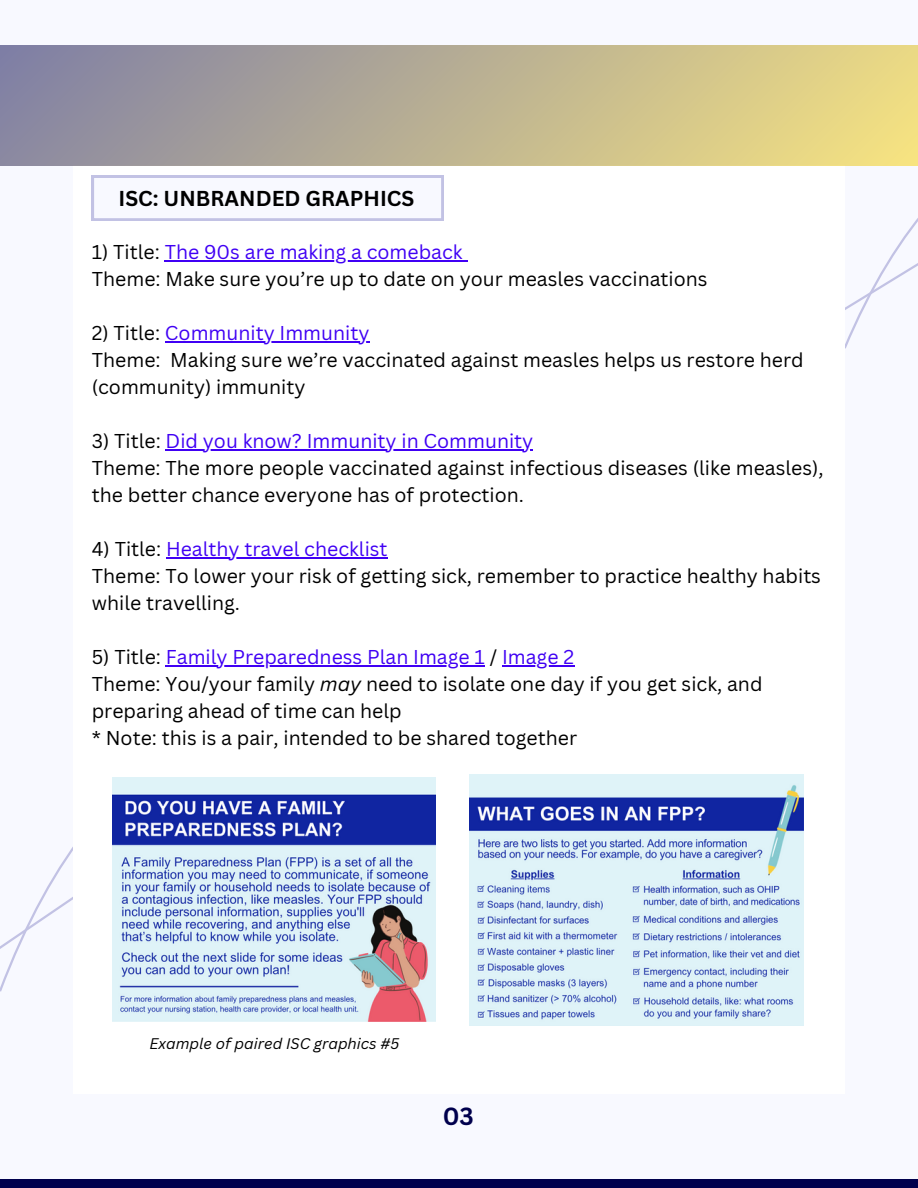
<style>
.page{position:relative;width:918px;height:1188px;background:#f8f9ff}
.page>*{position:absolute;margin:0;border:0;box-sizing:border-box;transform-origin:0 0}
.t1{font:700 24.15px "Canva Sans";color:#00004d}
.t2{font:700 21px "Canva Sans";color:#000}
.t3{font:19.5px/27px "Canva Sans";color:#000}
.t4{font:19.5px "Canva Sans";color:#4000f4}
.t5{font:italic 15px "Canva Sans";color:#000}
.s1{color:#000}
.s2{font-style:italic}
</style>
<div class="page">
<div style="left:0;top:1180px;width:918px;height:8px;background:#00004d"></div>
<svg style="left:845px;top:165px;width:73px;height:184px"></svg>
<svg style="left:0;top:847px;width:73px;height:131px"></svg>
<div style="left:73px;top:165px;width:772px;height:929px;background:#fff"></div>
<div style="left:0;top:45px;width:918px;height:120px;background:linear-gradient(to right,#8483a3,#f1df82)"></div>
<svg style="left:92px;top:176px;width:351px;height:44px"></svg>
<hr style="left:165px;top:261px;width:298px;height:1px;background:#4000f4">
<hr style="left:165px;top:342px;width:204px;height:1px;background:#4000f4">
<hr style="left:166px;top:450px;width:367px;height:1px;background:#4000f4">
<hr style="left:166px;top:558px;width:222px;height:1px;background:#4000f4">
<hr style="left:166px;top:666px;width:319px;height:1px;background:#4000f4">
<hr style="left:502px;top:666px;width:72px;height:1px;background:#4000f4">
<img style="left:470px;top:774px;width:334px;height:251px">
<img style="left:113px;top:777px;width:323px;height:244px">
<h1 class="t2" style="left:118px;top:183px;width:297px">ISC: UNBRANDED GRAPHICS</h1>
<h2 class="t4" style="left:92px;top:239px;width:372px"><span class="s1">1) Title:</span> The 90s are making a comeback</h2>
<h2 class="t3" style="left:92px;top:265px;width:617px">Theme: Make sure you’re up to date on your measles vaccinations</h2>
<h2 class="t4" style="left:92px;top:320px;width:279px"><span class="s1">2) Title:</span> Community Immunity</h2>
<h2 class="t3" style="left:92px;top:346px;width:713px">Theme: Making sure we’re vaccinated against measles helps us restore herd (community) immunity</h2>
<h2 class="t4" style="left:92px;top:428px;width:443px"><span class="s1">3) Title:</span> Did you know? Immunity in Community</h2>
<h2 class="t3" style="left:92px;top:454px;width:733px">Theme: The more people vaccinated against infectious diseases (like measles), the better chance everyone has of protection.</h2>
<h2 class="t4" style="left:92px;top:536px;width:297px"><span class="s1">4) Title:</span> Healthy travel checklist</h2>
<h2 class="t3" style="left:92px;top:562px;width:731px">Theme: To lower your risk of getting sick, remember to practice healthy habits while travelling.</h2>
<h2 class="t4" style="left:92px;top:644px;width:484px"><span class="s1">5) Title:</span> Family Preparedness Plan Image 1 <span class="s1">/</span> Image 2</h2>
<p class="t3" style="left:92px;top:670px;width:672px">Theme: You/your family <span class="s2">may</span> need to isolate one day if you get sick, and preparing ahead of time can help<br>* Note: this is a pair, intended to be shared together</p>
<p class="t5" style="left:150px;top:1033px;width:251px">Example of paired ISC graphics #5</p>
<p class="t1" style="left:443px;top:1100px;width:33px">03</p>
</div>
